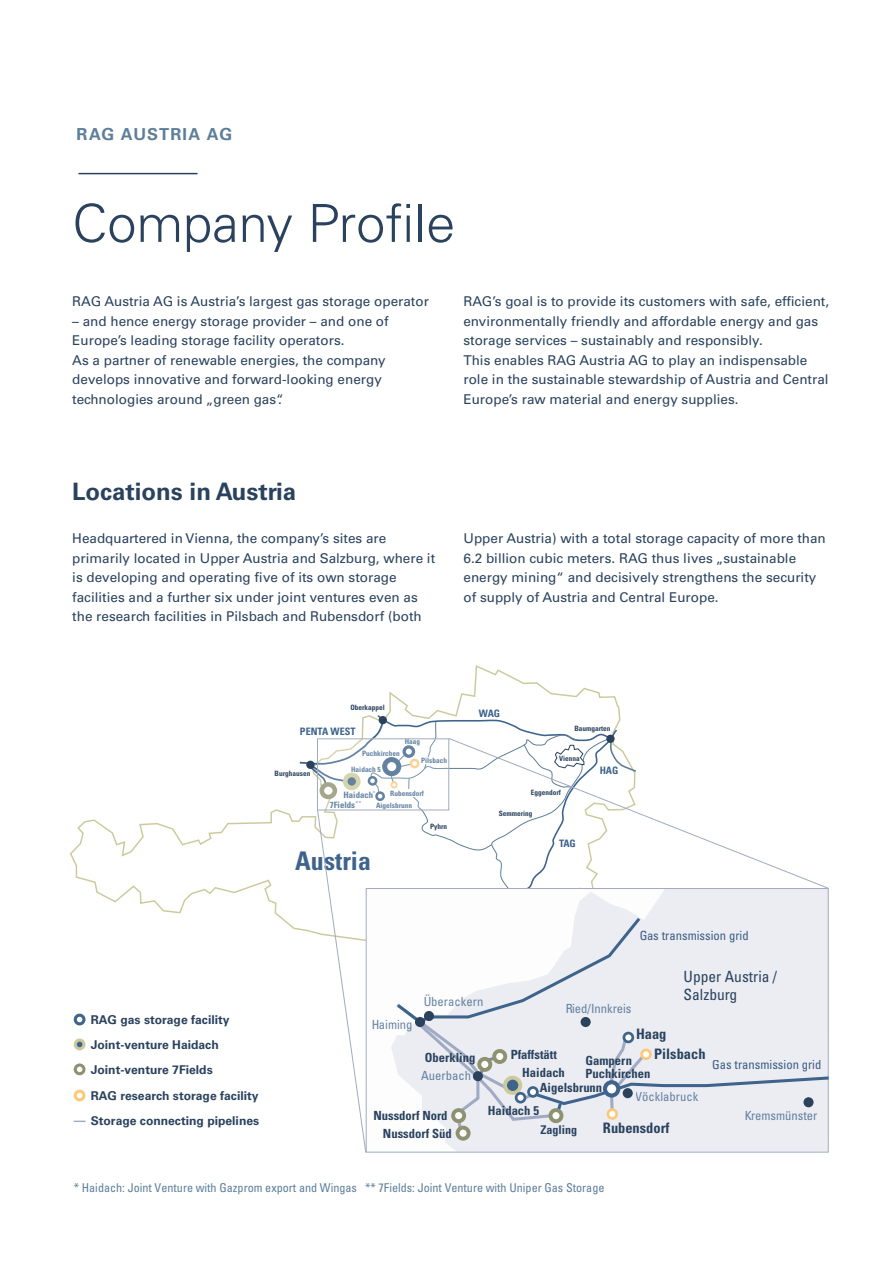
<style>
.page{position:relative;width:893px;height:1263px;background:#fff}
.page>*{position:absolute;margin:0;border:0;box-sizing:border-box;transform-origin:0 0}
.t1{font:300 52.5px "Univers LT Std";color:#2a425e}
.t2{font:700 condensed 25.65px "Univers LT Std";color:#3e648c}
.t3{font:700 24px "Univers LT Std";color:#2a425e}
.t4{font:700 16.5px "Univers LT Std";letter-spacing:.065em;color:#5d7e9a}
.t5{font:condensed 15.45px/18.6px "Univers LT Std";color:#2a425e}
.t6{font:700 condensed 14.4px/20.1px "Univers LT Std";color:#2a425e}
.t7{font:13.5px/19.5px "Univers LT Std";color:#2a425e}
.t8{font:condensed 12.6px "Univers LT Std";color:#3e648c}
.t9{font:700 condensed 12.6px/18.3px "Univers LT Std";color:#2a425e}
.t10{font:700 12.15px/24.9px "Univers LT Std";color:#2a425e}
.t11{font:condensed 12.15px "Univers LT Std";color:#5d7e9a}
.t12{font:700 condensed 12px "Univers LT Std";color:#2a425e}
.t13{font:700 condensed 10.2px "Univers LT Std";color:#3e648c}
.t14{font:700 condensed 8.7px "Univers LT Std";color:#3e648c}
.t15{font:700 condensed 7.35px "Univers LT Std";color:#2a425e}
.t16{font:700 condensed 7.35px "Univers LT Std";color:#3e648c}
.t17{font:5.7px "Univers LT Std";color:#5d7e9a}
</style>
<div class="page">
<svg style="left:69px;top:665px;width:551px;height:265px"></svg>
<div style="left:74px;top:1014px;width:11px;height:11px;border:3px solid #3e648c;border-radius:50%"></div>
<div style="left:75px;top:1040px;width:9px;height:9px;background:#3e648c;border-radius:50%"></div>
<div style="left:74px;top:1038px;width:11px;height:12px;border:3px solid #ccca9c;border-radius:50%"></div>
<div style="left:74px;top:1063px;width:11px;height:12px;border:3px solid #8e9270;border-radius:50%"></div>
<div style="left:74px;top:1089px;width:11px;height:12px;border:3px solid #fcc97c;border-radius:50%"></div>
<svg style="left:74px;top:1120px;width:12px;height:2px"></svg>
<svg style="left:298px;top:715px;width:531px;height:438px"></svg>
<div style="left:607px;top:1109px;width:10px;height:10px;background:#fff;border-radius:50%"></div>
<div style="left:606px;top:1108px;width:12px;height:12px;border:3px solid #fcc97c;border-radius:50%"></div>
<div style="left:604px;top:1082px;width:15px;height:14px;background:#fff;border-radius:50%"></div>
<div style="left:603px;top:1080px;width:17px;height:17px;border:4px solid #3e648c;border-radius:50%"></div>
<svg style="left:319px;top:740px;width:128px;height:68px"></svg>
<div style="left:317px;top:738px;width:132px;height:72px;border:1px solid #a0aac2"></div>
<hr style="left:79px;top:173px;width:118px;height:1px;background:#2a425e">
<hr style="left:892px;top:713px;width:1px;height:116px;background:#ecedf3">
<p class="t4" style="left:77px;top:124px;width:157px">RAG AUSTRIA AG</p>
<h1 class="t1" style="left:72px;top:192px;width:385px">Company Profile</h1>
<p class="t7" style="left:72px;top:292px;width:358px">RAG Austria AG is Austria’s largest gas storage operator</p>
<p class="t7" style="left:72px;top:311px;width:318px">– and hence energy storage provider – and one of Europe’s leading storage facility operators.<br>As a partner of renewable energies, the company develops innovative and forward-looking energy technologies around „green gas“.</p>
<p class="t7" style="left:463px;top:292px;width:367px">RAG’s goal is to provide its customers with safe, efficient, environmentally friendly and affordable energy and gas storage services – sustainably and responsibly.<br>This enables RAG Austria AG to play an indispensable role in the sustainable stewardship of Austria and Central Europe’s raw material and energy supplies.</p>
<h3 class="t3" style="left:72px;top:477px;width:225px">Locations in Austria</h3>
<p class="t7" style="left:72px;top:529px;width:364px">Headquartered in Vienna, the company’s sites are primarily located in Upper Austria and Salzburg, where it is developing and operating five of its own storage facilities and a further six under joint ventures even as the research facilities in Pilsbach and Rubensdorf (both</p>
<p class="t7" style="left:463px;top:529px;width:364px">Upper Austria) with a total storage capacity of more than 6.2 billion cubic meters. RAG thus lives „sustainable energy mining“ and decisively strengthens the security of supply of Austria and Central Europe.</p>
<p class="t15" style="left:350px;top:703px;width:36px">Oberkappel</p>
<p class="t13" style="left:300px;top:725px;width:57px">PENTA WEST</p>
<p class="t16" style="left:405px;top:737px;width:17px">Haag</p>
<p class="t13" style="left:479px;top:707px;width:23px">WAG</p>
<p class="t15" style="left:574px;top:724px;width:38px">Baumgarten</p>
<p class="t15" style="left:275px;top:768px;width:37px">Burghausen</p>
<p class="t16" style="left:362px;top:748px;width:39px">Puchkirchen</p>
<p class="t16" style="left:351px;top:765px;width:31px">Haidach 5</p>
<p class="t16" style="left:421px;top:756px;width:27px">Pilsbach</p>
<p class="t15" style="left:559px;top:754px;width:22px">Vienna</p>
<p class="t17" style="left:372px;top:789px;width:5px">*</p>
<p class="t14" style="left:344px;top:789px;width:31px">Haidach</p>
<p class="t16" style="left:390px;top:788px;width:35px">Rubensdorf</p>
<p class="t17" style="left:355px;top:800px;width:8px">**</p>
<p class="t14" style="left:330px;top:799px;width:27px">7Fields</p>
<p class="t16" style="left:376px;top:801px;width:38px">Aigelsbrunn</p>
<p class="t15" style="left:430px;top:822px;width:19px">Pyhrn</p>
<p class="t15" style="left:531px;top:788px;width:32px">Eggendorf</p>
<p class="t15" style="left:499px;top:808px;width:35px">Semmering</p>
<p class="t13" style="left:559px;top:837px;width:18px">TAG</p>
<h2 class="t2" style="left:295px;top:845px;width:77px">Austria</h2>
<p class="t13" style="left:600px;top:764px;width:20px">HAG</p>
<p class="t10" style="left:91px;top:1007px;width:140px">RAG gas storage facility<br>Joint-venture Haidach<br>Joint-venture 7Fields</p>
<p class="t10" style="left:91px;top:1083px;width:170px">RAG research storage facility<br>Storage connecting pipelines</p>
<p class="t8" style="left:639px;top:927px;width:111px">Gas transmission grid</p>
<p class="t8" style="left:371px;top:1016px;width:43px">Haiming</p>
<p class="t8" style="left:424px;top:994px;width:61px">Überackern</p>
<p class="t8" style="left:565px;top:1000px;width:68px">Ried/Innkreis</p>
<p class="t5" style="left:684px;top:967px;width:95px">Upper Austria /<br>Salzburg</p>
<p class="t9" style="left:425px;top:1048px;width:52px">Oberkling</p>
<p class="t9" style="left:511px;top:1045px;width:48px">Pfaffstätt</p>
<p class="t8" style="left:421px;top:1067px;width:51px">Auerbach</p>
<p class="t9" style="left:522px;top:1063px;width:44px">Haidach</p>
<p class="t6" style="left:654px;top:1024px;width:53px;text-indent:-18px">Haag<br>Pilsbach</p>
<p class="t9" style="left:585px;top:1054px;width:66px;line-height:13px">Gampern<br>Puchkirchen</p>
<p class="t9" style="left:540px;top:1078px;width:64px">Aigelsbrunn</p>
<p class="t8" style="left:636px;top:1089px;width:64px">Vöcklabruck</p>
<p class="t8" style="left:712px;top:1057px;width:111px">Gas transmission grid</p>
<p class="t9" style="left:383px;top:1106px;width:70px;text-indent:-10px">Nussdorf Nord<br>Nussdorf Süd</p>
<p class="t9" style="left:488px;top:1101px;width:53px">Haidach 5</p>
<p class="t12" style="left:540px;top:1122px;width:38px">Zagling</p>
<p class="t6" style="left:603px;top:1118px;width:68px">Rubensdorf</p>
<p class="t8" style="left:744px;top:1107px;width:75px">Kremsmünster</p>
<p class="t11" style="left:74px;top:1180px;width:532px">* Haidach: Joint Venture with Gazprom export and Wingas ** 7Fields: Joint Venture with Uniper Gas Storage</p>
</div>
